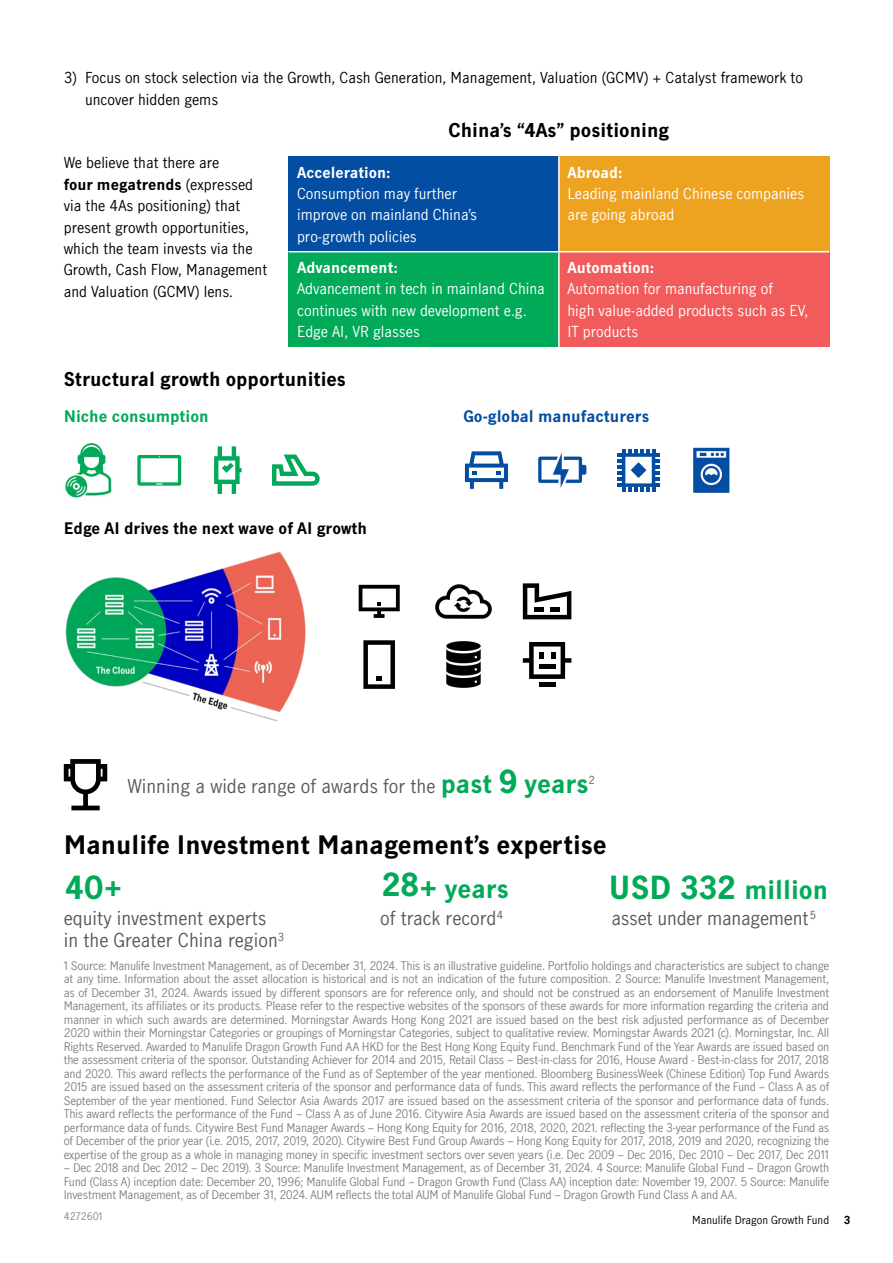
<style>
.page{position:relative;width:893px;height:1263px;background:#fff}
.page>*{position:absolute;margin:0;border:0;box-sizing:border-box;transform-origin:0 0}
.t1{font:700 30px "Manulife JH Sans";color:#00aa59}
.t2{font:700 24px "Manulife JH Sans";color:#000}
.t3{font:700 24px "Manulife JH Sans";color:#00aa59}
.t4{font:18px/21.6px "Manulife JH Sans";color:#58595b}
.t5{font:700 18px "Manulife JH Sans";color:#000}
.t6{font:700 15px "Manulife JH Sans";color:#000}
.t7{font:700 15px "Manulife JH Sans";color:#034ea2}
.t8{font:700 15px "Manulife JH Sans";color:#00aa59}
.t9{font:14.25px/21.3px "Manulife JH Sans";color:#000}
.t10{font:14.25px/21.3px "Manulife JH Sans";color:#fff}
.t11{font:700 14.25px "Manulife JH Sans";color:#fff}
.t12{font:11.25px/13.5px "Manulife JH Sans";letter-spacing:-.02em;color:#808285;text-align:justify}
.t13{font:10.5px "Manulife JH Sans";color:#000}
.t14{font:700 10.5px "Manulife JH Sans";color:#000}
.t15{font:10.5px "Manulife JH Sans";color:#58595b}
.t16{font:9.75px "Manulife JH Sans";color:#808285}
.s1{font-weight:700}
.s2{font-weight:700;font-size:24px;color:#00aa59}
.s3{font-weight:700;font-size:30px;color:#00aa59}
.s4{font-size:30px}
</style>
<div class="page">
<div style="left:289px;top:156px;width:270px;height:96px;background:#034ea2"></div>
<div style="left:559px;top:156px;width:270px;height:96px;background:#eea320"></div>
<div style="left:289px;top:252px;width:270px;height:95px;background:#00aa59"></div>
<div style="left:559px;top:252px;width:270px;height:95px;background:#f15b5b"></div>
<hr style="left:558px;top:156px;width:2px;height:95px;background:#fff">
<hr style="left:289px;top:251px;width:270px;height:1px;background:#fff">
<hr style="left:559px;top:251px;width:270px;height:1px;background:#fff">
<hr style="left:558px;top:252px;width:2px;height:95px;background:#fff">
<svg style="left:618px;top:449px;width:41px;height:42px"></svg>
<svg style="left:465px;top:451px;width:43px;height:38px"></svg>
<svg style="left:64px;top:759px;width:43px;height:51px"></svg>
<svg style="left:272px;top:454px;width:48px;height:32px"></svg>
<svg style="left:214px;top:446px;width:28px;height:48px"></svg>
<img style="left:65px;top:551px;width:241px;height:171px">
<svg style="left:523px;top:583px;width:48px;height:36px"></svg>
<div style="left:535px;top:607px;width:9px;height:5px;background:#000"></div>
<div style="left:551px;top:607px;width:9px;height:5px;background:#000"></div>
<hr style="left:539px;top:683px;width:16px;height:4px;background:#000">
<svg style="left:523px;top:642px;width:48px;height:37px"></svg>
<svg style="left:363px;top:640px;width:32px;height:49px"></svg>
<svg style="left:359px;top:585px;width:41px;height:33px"></svg>
<img style="left:435px;top:584px;width:57px;height:35px">
<img style="left:446px;top:641px;width:35px;height:47px">
<img style="left:65px;top:443px;width:47px;height:55px">
<img style="left:137px;top:455px;width:45px;height:31px">
<img style="left:538px;top:453px;width:49px;height:35px">
<img style="left:693px;top:447px;width:37px;height:46px">
<p class="t9" style="left:85px;top:67px;width:720px;text-indent:-21px">3) Focus on stock selection via the Growth, Cash Generation, Management, Valuation (GCMV) + Catalyst framework to uncover hidden gems</p>
<p class="t9" style="left:64px;top:152px;width:205px">We believe that there are<br><span class="s1">four megatrends</span> (expressed via the 4As positioning) that present growth opportunities, which the team invests via the<br>Growth, Cash Flow, Management and Valuation (GCMV) lens.</p>
<h3 class="t5" style="left:449px;top:117px;width:222px">China’s “4As” positioning</h3>
<p class="t11" style="left:297px;top:162px;width:95px">Acceleration:</p>
<p class="t10" style="left:297px;top:182px;width:181px">Consumption may further improve on mainland China’s pro-growth policies</p>
<p class="t11" style="left:297px;top:257px;width:102px">Advancement:</p>
<p class="t10" style="left:297px;top:278px;width:249px">Advancement in tech in mainland China continues with new development e.g.<br>Edge AI, VR glasses</p>
<p class="t11" style="left:567px;top:162px;width:57px">Abroad:</p>
<p class="t10" style="left:567px;top:182px;width:238px">Leading mainland Chinese companies are going abroad</p>
<p class="t11" style="left:567px;top:257px;width:88px">Automation:</p>
<p class="t10" style="left:567px;top:278px;width:243px">Automation for manufacturing of<br>high value-added products such as EV,<br>IT products</p>
<h3 class="t5" style="left:64px;top:366px;width:284px">Structural growth opportunities</h3>
<h3 class="t8" style="left:64px;top:405px;width:146px">Niche consumption</h3>
<h3 class="t6" style="left:64px;top:517px;width:305px">Edge AI drives the next wave of AI growth</h3>
<h3 class="t7" style="left:463px;top:405px;width:187px">Go-global manufacturers</h3>
<h3 class="t4" style="left:128px;top:774px;width:462px">Winning a wide range of awards for the <span class="s2">past</span> <span class="s3">9</span> <span class="s2">years</span></h3>
<p class="t15" style="left:588px;top:772px;width:8px">2</p>
<h2 class="t2" style="left:64px;top:827px;width:545px">Manulife Investment Management’s expertise</h2>
<h1 class="t1" style="left:65px;top:866px;width:59px">40+</h1>
<h3 class="t4" style="left:64px;top:907px;width:222px">equity investment experts in the Greater China region<sup>3</sup></h3>
<h2 class="t3" style="left:382px;top:871px;width:128px"><span class="s4">28+</span> years</h2>
<h3 class="t4" style="left:380px;top:907px;width:124px">of track record<sup>4</sup></h3>
<h2 class="t3" style="left:608px;top:873px;width:221px"><span class="s4">USD 332</span> million</h2>
<h3 class="t4" style="left:611px;top:907px;width:206px">asset under management<sup>5</sup></h3>
<p class="t12" style="left:64px;top:958px;width:767px">1 Source: Manulife Investment Management, as of December 31, 2024. This is an illustrative guideline. Portfolio holdings and characteristics are subject to change at any time. Information about the asset allocation is historical and is not an indication of the future composition. 2 Source: Manulife Investment Management, as of December 31, 2024. Awards issued by different sponsors are for reference only, and should not be construed as an endorsement of Manulife Investment Management, its affiliates or its products. Please refer to the respective websites of the sponsors of these awards for more information regarding the criteria and manner in which such awards are determined. Morningstar Awards Hong Kong 2021 are issued based on the best risk adjusted performance as of December 2020 within their Morningstar Categories or groupings of Morningstar Categories, subject to qualitative review. Morningstar Awards 2021 (c). Morningstar, Inc. All Rights Reserved. Awarded to Manulife Dragon Growth Fund AA HKD for the Best Hong Kong Equity Fund. Benchmark Fund of the Year Awards are issued based on the assessment criteria of the sponsor. Outstanding Achiever for 2014 and 2015, Retail Class – Best-in-class for 2016, House Award - Best-in-class for 2017, 2018 and 2020. This award reflects the performance of the Fund as of September of the year mentioned. Bloomberg BusinessWeek (Chinese Edition) Top Fund Awards 2015 are issued based on the assessment criteria of the sponsor and performance data of funds. This award reflects the performance of the Fund – Class A as of September of the year mentioned. Fund Selector Asia Awards 2017 are issued based on the assessment criteria of the sponsor and performance data of funds.<br>This award reflects the performance of the Fund – Class A as of June 2016. Citywire Asia Awards are issued based on the assessment criteria of the sponsor and performance data of funds. Citywire Best Fund Manager Awards – Hong Kong Equity for 2016, 2018, 2020, 2021. reflecting the 3-year performance of the Fund as of December of the prior year (i.e. 2015, 2017, 2019, 2020). Citywire Best Fund Group Awards – Hong Kong Equity for 2017, 2018, 2019 and 2020, recognizing the expertise of the group as a whole in managing money in specific investment sectors over seven years (i.e. Dec 2009 – Dec 2016, Dec 2010 – Dec 2017, Dec 2011</p>
<p class="t12" style="left:64px;top:1160px;width:767px">– Dec 2018 and Dec 2012 – Dec 2019). 3 Source: Manulife Investment Management, as of December 31, 2024. 4 Source: Manulife Global Fund – Dragon Growth Fund (Class A) inception date: December 20, 1996; Manulife Global Fund – Dragon Growth Fund (Class AA) inception date: November 19, 2007. 5 Source: Manulife Investment Management, as of December 31, 2024. AUM reflects the total AUM of Manulife Global Fund – Dragon Growth Fund Class A and AA.</p>
<p class="t16" style="left:64px;top:1209px;width:40px">4272601</p>
<p class="t13" style="left:692px;top:1213px;width:138px">Manulife Dragon Growth Fund</p>
<p class="t14" style="left:844px;top:1213px;width:8px">3</p>
</div>
